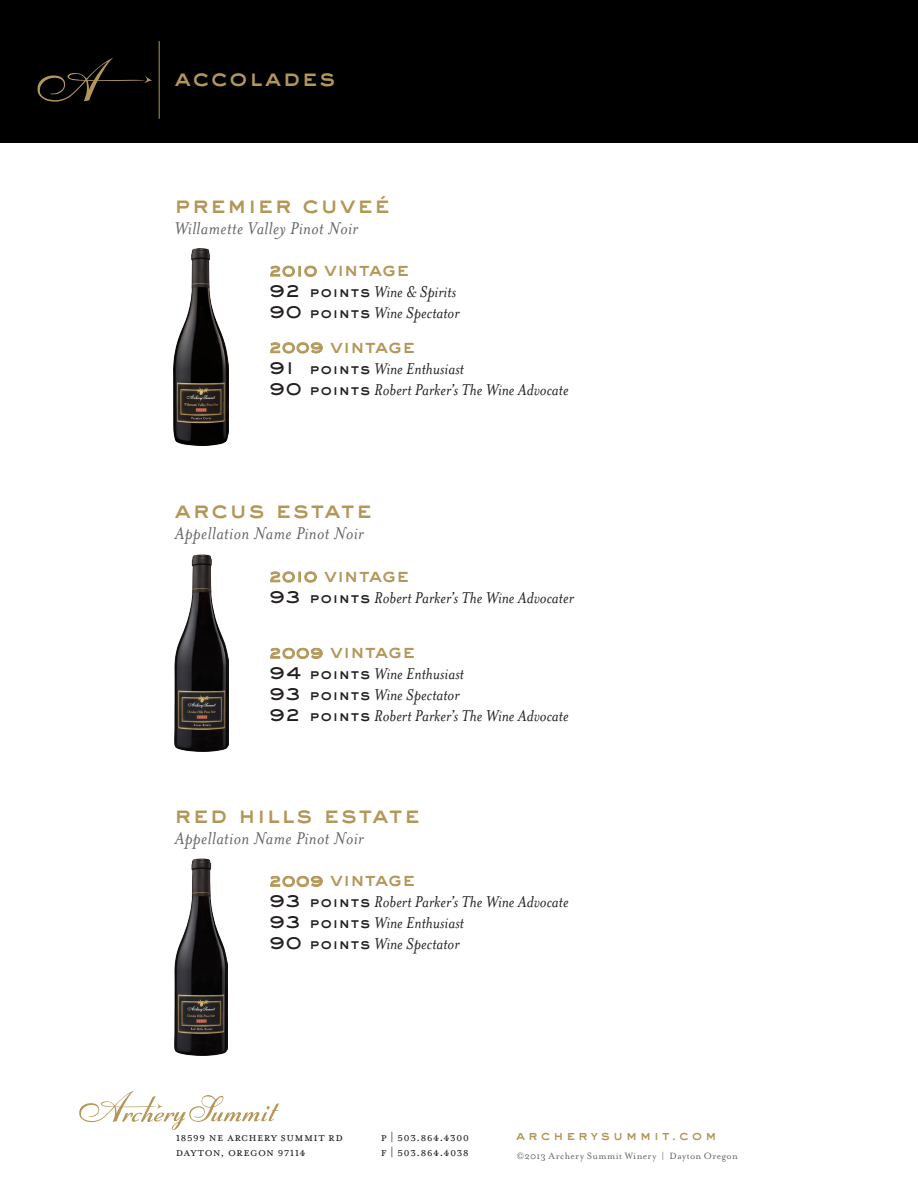
<style>
.page{position:relative;width:918px;height:1188px;background:#fff}
.page>*{position:absolute;margin:0;border:0;box-sizing:border-box;transform-origin:0 0}
.Varietal{font:800 24px "Sackers Gothic Std";letter-spacing:.025em;color:#b39758}
.Region{font:italic 19.5px "Mrs Eaves OT";letter-spacing:.02em;color:#636366}
.t1{font:800 19.5px "Sackers Gothic Std";letter-spacing:-.03em;color:#b39758}
.t2{font:italic 18px/21px "Mrs Eaves OT";letter-spacing:.005em;color:#231f20}
.Address_Phone{font:13.5px "Mrs Eaves All Small Caps OT";letter-spacing:.01em;color:#231f20}
.t3{font:800 13.5px "Sackers Gothic Std";letter-spacing:.19em;color:#b39758}
.t4{font:10.5px "Mrs Eaves OT";letter-spacing:.03em;color:#636366}
.s1{font-size:15px}
.s2{font-family:"Sackers Gothic Std";font-weight:800;font-style:normal}
.s3{font-family:"Sackers Gothic Std";font-weight:800;font-style:normal;font-size:15px}
.s4{font-family:"Mrs Eaves OT"}
</style>
<div class="page">
<div style="left:0;top:0;width:918px;height:143px;background:#000001"></div>
<hr style="left:159px;top:41px;width:1px;height:78px;background:#b39758">
<img style="left:173px;top:248px;width:56px;height:197px">
<img style="left:174px;top:554px;width:54px;height:197px">
<img style="left:174px;top:859px;width:54px;height:197px">
<svg style="left:79px;top:1091px;width:200px;height:39px"></svg>
<svg style="left:38px;top:58px;width:115px;height:44px"></svg>
<svg style="left:271px;top:266px;width:46px;height:11px"></svg>
<svg style="left:271px;top:343px;width:51px;height:10px"></svg>
<svg style="left:271px;top:572px;width:46px;height:10px"></svg>
<svg style="left:271px;top:648px;width:51px;height:11px"></svg>
<svg style="left:271px;top:876px;width:51px;height:11px"></svg>
<p class="Varietal" style="left:175px;top:61px;width:162px">accolades</p>
<p class="Varietal" style="left:174px;top:188px;width:218px">premier cuveé</p>
<p class="Region" style="left:174px;top:217px;width:185px">Willamette Valley Pinot Noir</p>
<p class="t1" style="left:269px;top:256px;width:142px"><span class="s1">2010</span> vintage</p>
<p class="t2" style="left:269px;top:282px;width:192px"><span class="s2">92</span> <span class="s3">points</span> Wine &amp; Spirits<br><span class="s2">90</span> <span class="s3">points</span> Wine Spectator</p>
<p class="t1" style="left:269px;top:332px;width:148px"><span class="s1">2009</span> vintage</p>
<p class="t2" style="left:269px;top:358px;width:301px"><span class="s2">91</span> <span class="s3">points</span> Wine Enthusiast<br><span class="s2">90</span> <span class="s3">points</span> Robert Parker’s The Wine Advocate</p>
<p class="Varietal" style="left:175px;top:493px;width:199px">arcus estate</p>
<p class="Region" style="left:175px;top:523px;width:190px">Appellation Name Pinot Noir</p>
<p class="t1" style="left:269px;top:562px;width:142px"><span class="s1">2010</span> vintage</p>
<p class="t2" style="left:269px;top:587px;width:306px"><span class="s2">93</span> <span class="s3">points</span> Robert Parker’s The Wine Advocater</p>
<p class="t1" style="left:269px;top:638px;width:148px"><span class="s1">2009</span> vintage</p>
<p class="t2" style="left:269px;top:664px;width:301px"><span class="s2">94</span> <span class="s3">points</span> Wine Enthusiast<br><span class="s2">93</span> <span class="s3">points</span> Wine Spectator<br><span class="s2">92</span> <span class="s3">points</span> Robert Parker’s The Wine Advocate</p>
<p class="Varietal" style="left:174px;top:798px;width:247px">red hills estate</p>
<p class="Region" style="left:175px;top:827px;width:190px">Appellation Name Pinot Noir</p>
<p class="t1" style="left:269px;top:866px;width:148px"><span class="s1">2009</span> vintage</p>
<p class="t2" style="left:269px;top:892px;width:301px"><span class="s2">93</span> <span class="s3">points</span> Robert Parker’s The Wine Advocate<br><span class="s2">93</span> <span class="s3">points</span> Wine Enthusiast<br><span class="s2">90</span> <span class="s3">points</span> Wine Spectator</p>
<p class="Address_Phone" style="left:176px;top:1130px;width:169px">18599 ne archery summit rd</p>
<p class="Address_Phone" style="left:176px;top:1145px;width:131px">dayton, oregon 97114</p>
<p class="Address_Phone" style="left:381px;top:1130px;width:90px">p <span class="s4">|</span> 503.864.4300</p>
<p class="Address_Phone" style="left:381px;top:1145px;width:90px">f <span class="s4">|</span> 503.864.4038</p>
<p class="t4" style="left:517px;top:1150px;width:222px">©2013 Archery Summit Winery | Dayton Oregon</p>
<p class="t3" style="left:516px;top:1126px;width:202px">archerysummit.com</p>
</div>
